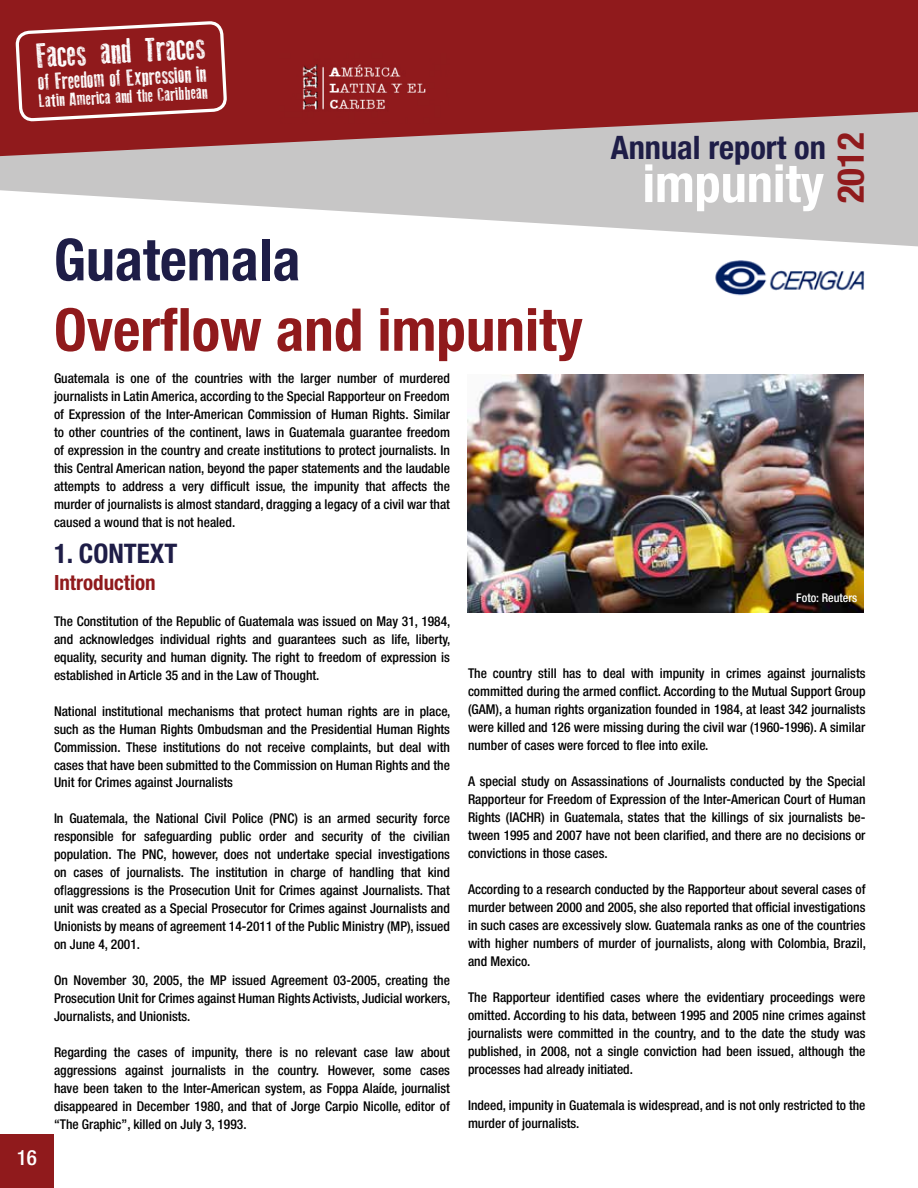
<style>
.page{position:relative;width:918px;height:1188px;background:#fff}
.page>*{position:absolute;margin:0;border:0;box-sizing:border-box;transform-origin:0 0}
.t1{font:700 condensed 59.1px "Helvetica Neue LT Std";color:#901a1c}
.t2{font:700 condensed 58.05px "Helvetica Neue LT Std";color:#1e1d47}
.t3{font:700 condensed 52.2px "Helvetica Neue LT Std";color:#fff}
.t4{font:700 condensed 36.9px "Helvetica Neue LT Std";color:#901a1c}
.t5{font:34.2px "Old Press";color:#fff}
.t6{font:700 condensed 32.4px "Helvetica Neue LT Std";color:#1e1d47}
.t7{font:700 condensed 27px "Helvetica Neue LT Std";color:#1e1d47}
.t8{font:22.8px "Old Press";color:#fff}
.t9{font:700 condensed 21px "Helvetica Neue LT Std";color:#901a1c}
.t10{font:500 condensed 21px "Helvetica Neue LT Std";color:#fff}
.t11{font:18px "Old Press";color:#fff;scale:1.05 1}
.t12{font:500 condensed 13.5px/18px "Helvetica Neue LT Std";color:#000;text-align:justify}
.t13{font:500 condensed 12px "Helvetica Neue LT Std";color:#fff}
</style>
<div class="page">
<svg style="left:0;top:164px;width:918px;height:83px;fill:#c7c6c6"></svg>
<svg style="left:0;top:0;width:918px;height:164px;fill:#901a1c"></svg>
<img style="left:715px;top:260px;width:150px;height:36px">
<img style="left:280px;top:54px;width:170px;height:70px">
<div style="left:0;top:1134px;width:54px;height:54px;background:#901a1c"></div>
<svg style="left:17px;top:22px;width:209px;height:209px"></svg>
<img style="left:468px;top:374px;width:396px;height:238px">
<h3 class="t5" style="left:36px;top:37px;width:170px;rotate:-3deg">Faces and Traces</h3>
<h3 class="t8" style="left:38px;top:70px;width:170px;rotate:-3deg">of Freedom of Expression in</h3>
<h3 class="t11" style="left:39px;top:91px;width:162px;rotate:-3deg">Latin America and the Caribbean</h3>
<h2 class="t2" style="left:54px;top:225px;width:248px">Guatemala</h2>
<h3 class="t6" style="left:611px;top:128px;width:217px">Annual report on</h3>
<h3 class="t3" style="left:643px;top:152px;width:183px">impunity</h3>
<h3 class="t4" style="left:829px;top:203px;width:72px;rotate:-90deg">2012</h3>
<h3 class="t10" style="left:17px;top:1145px;width:22px">16</h3>
<h1 class="t1" style="left:54px;top:294px;width:530px">Overflow and impunity</h1>
<p class="t12" style="left:54px;top:369px;width:398px">Guatemala is one of the countries with the larger number of murdered journalists in Latin America, according to the Special Rapporteur on Freedom of Expression of the Inter-American Commission of Human Rights. Similar to other countries of the continent, laws in Guatemala guarantee freedom of expression in the country and create institutions to protect journalists. In this Central American nation, beyond the paper statements and the laudable attempts to address a very difficult issue, the impunity that affects the murder of journalists is almost standard, dragging a legacy of a civil war that caused a wound that is not healed.</p>
<h3 class="t7" style="left:54px;top:537px;width:125px">1. Context</h3>
<h3 class="t9" style="left:54px;top:569px;width:103px">Introduction</h3>
<p class="t12" style="left:54px;top:612px;width:398px">The Constitution of the Republic of Guatemala was issued on May 31, 1984, and acknowledges individual rights and guarantees such as life, liberty, equality, security and human dignity. The right to freedom of expression is established in Article 35 and in the Law of Thought.</p>
<p class="t12" style="left:54px;top:702px;width:398px">National institutional mechanisms that protect human rights are in place, such as the Human Rights Ombudsman and the Presidential Human Rights Commission. These institutions do not receive complaints, but deal with cases that have been submitted to the Commission on Human Rights and the Unit for Crimes against Journalists</p>
<p class="t12" style="left:54px;top:810px;width:398px">In Guatemala, the National Civil Police (PNC) is an armed security force responsible for safeguarding public order and security of the civilian population. The PNC, however, does not undertake special investigations on cases of journalists. The institution in charge of handling that kind of|aggressions is the Prosecution Unit for Crimes against Journalists. That unit was created as a Special Prosecutor for Crimes against Journalists and Unionists by means of agreement 14-2011 of the Public Ministry (MP), issued on June 4, 2001.</p>
<p class="t12" style="left:54px;top:971px;width:398px">On November 30, 2005, the MP issued Agreement 03-2005, creating the Prosecution Unit for Crimes against Human Rights Activists, Judicial workers, Journalists, and Unionists.</p>
<p class="t12" style="left:54px;top:1043px;width:398px">Regarding the cases of impunity, there is no relevant case law about aggressions against journalists in the country. However, some cases have been taken to the Inter-American system, as Foppa Alaíde, journalist disappeared in December 1980, and that of Jorge Carpio Nicolle, editor of “The Graphic”, killed on July 3, 1993.</p>
<p class="t13" style="left:796px;top:591px;width:62px">Foto: Reuters</p>
<p class="t12" style="left:468px;top:664px;width:399px">The country still has to deal with impunity in crimes against journalists committed during the armed conflict. According to the Mutual Support Group (GAM), a human rights organization founded in 1984, at least 342 journalists were killed and 126 were missing during the civil war (1960-1996). A similar number of cases were forced to flee into exile.</p>
<p class="t12" style="left:468px;top:772px;width:399px">A special study on Assassinations of Journalists conducted by the Special Rapporteur for Freedom of Expression of the Inter-American Court of Human Rights (IACHR) in Guatemala, states that the killings of six journalists be&shy;tween 1995 and 2007 have not been clarified, and there are no decisions or convictions in those cases.</p>
<p class="t12" style="left:468px;top:880px;width:399px">According to a research conducted by the Rapporteur about several cases of murder between 2000 and 2005, she also reported that official investigations in such cases are excessively slow. Guatemala ranks as one of the countries with higher numbers of murder of journalists, along with Colombia, Brazil, and Mexico.</p>
<p class="t12" style="left:468px;top:988px;width:399px">The Rapporteur identified cases where the evidentiary proceedings were omitted. According to his data, between 1995 and 2005 nine crimes against journalists were committed in the country, and to the date the study was published, in 2008, not a single conviction had been issued, although the processes had already initiated.</p>
<p class="t12" style="left:468px;top:1096px;width:399px">Indeed, impunity in Guatemala is widespread, and is not only restricted to the murder of journalists.</p>
</div>
